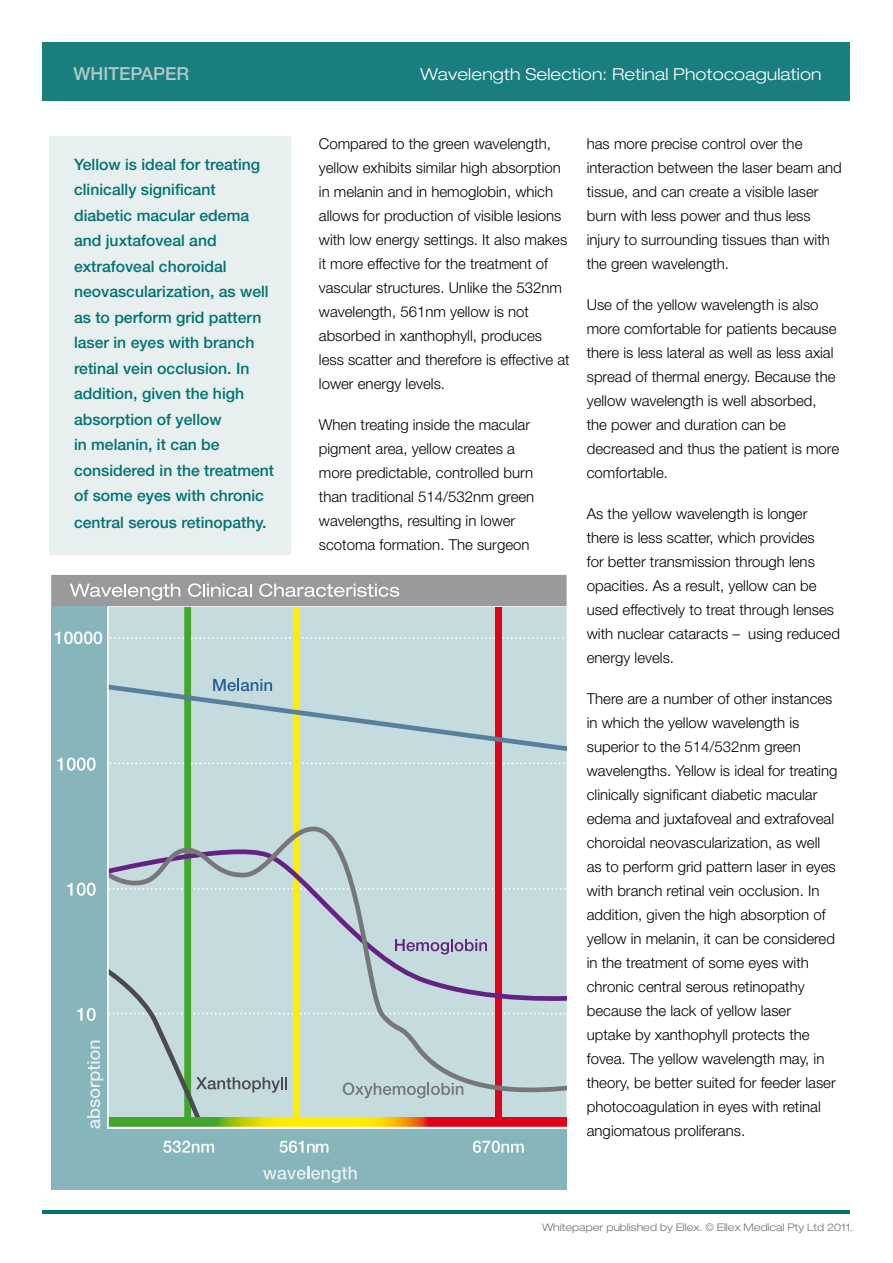
<style>
.page{position:relative;width:893px;height:1263px;background:#fff}
.page>*{position:absolute;margin:0;border:0;box-sizing:border-box;transform-origin:0 0}
.t1{font:500 18px "Helvetica Neue";color:#afc9c8}
.t2{font:500 17.55px "Helvetica Neue";color:#fff}
.t3{font:300 expanded 16.5px "Helvetica Neue";letter-spacing:.01em;color:#fff}
.t4{font:500 15.75px/25.5px "Helvetica Neue";color:#007372}
.t5{font:300 15px/24px "Helvetica Neue";color:#000}
.t6{font:300 expanded 10.5px "Helvetica Neue";color:#74747b}
</style>
<div class="page">
<hr style="left:43px;top:1211px;width:807px;height:3px;background:#007372">
<div style="left:43px;top:43px;width:807px;height:58px;background:#1a7e7e"></div>
<div style="left:50px;top:136px;width:241px;height:419px;background:#e8efef"></div>
<div style="left:56px;top:606px;width:511px;height:522px;background:#c6dbdd"></div>
<div style="left:51px;top:1128px;width:516px;height:62px;background:#86b5bb"></div>
<svg style="left:163px;top:1140px;width:51px;height:13px"></svg>
<svg style="left:279px;top:1140px;width:49px;height:13px"></svg>
<svg style="left:473px;top:1140px;width:51px;height:13px"></svg>
<svg style="left:263px;top:1166px;width:94px;height:17px"></svg>
<div style="left:51px;top:575px;width:516px;height:31px;background:#9a9a9d"></div>
<svg style="left:70px;top:584px;width:110px;height:16px"></svg>
<svg style="left:188px;top:583px;width:63px;height:14px"></svg>
<svg style="left:259px;top:583px;width:140px;height:14px"></svg>
<svg style="left:111px;top:762px;width:456px;height:2px"></svg>
<svg style="left:111px;top:637px;width:456px;height:2px"></svg>
<div style="left:184px;top:607px;width:7px;height:511px;background:#42a62a"></div>
<div style="left:293px;top:607px;width:6px;height:520px;background:#ffed00"></div>
<div style="left:495px;top:607px;width:7px;height:520px;background:#e2001a"></div>
<svg style="left:109px;top:827px;width:458px;height:139px"></svg>
<svg style="left:109px;top:679px;width:458px;height:75px"></svg>
<div style="left:51px;top:607px;width:57px;height:557px;background:#86b5bb"></div>
<svg style="left:57px;top:757px;width:39px;height:14px"></svg>
<svg style="left:67px;top:883px;width:500px;height:13px"></svg>
<svg style="left:77px;top:966px;width:490px;height:163px"></svg>
<hr style="left:107px;top:607px;width:2px;height:522px;background:#fff">
<p class="t1" style="left:73px;top:63px;width:117px">WHITEPAPER</p>
<p class="t3" style="left:420px;top:64px;width:403px">Wavelength Selection: Retinal Photocoagulation</p>
<p class="t4" style="left:74px;top:151px;width:202px">Yellow is ideal for treating clinically significant diabetic macular edema and juxtafoveal and extrafoveal choroidal neovascularization, as well as to perform grid pattern laser in eyes with branch retinal vein occlusion. In addition, given the high absorption of yellow<br>in melanin, it can be considered in the treatment of some eyes with chronic</p>
<p class="t4" style="left:74px;top:510px;width:194px">central serous retinopathy.</p>
<p class="t2" style="left:54px;top:627px;width:50px">10000</p>
<p class="t5" style="left:319px;top:132px;width:252px">Compared to the green wavelength, yellow exhibits similar high absorption in melanin and in hemoglobin, which allows for production of visible lesions with low energy settings. It also makes it more effective for the treatment of vascular structures. Unlike the 532nm wavelength, 561nm yellow is not absorbed in xanthophyll, produces less scatter and therefore is effective at lower energy levels.</p>
<p class="t5" style="left:319px;top:413px;width:217px">When treating inside the macular pigment area, yellow creates a more predictable, controlled burn than traditional 514/532nm green wavelengths, resulting in lower scotoma formation. The surgeon</p>
<p class="t5" style="left:587px;top:132px;width:257px">has more precise control over the interaction between the laser beam and tissue, and can create a visible laser burn with less power and thus less injury to surrounding tissues than with the green wavelength.</p>
<p class="t5" style="left:587px;top:293px;width:254px">Use of the yellow wavelength is also more comfortable for patients because there is less lateral as well as less axial spread of thermal energy. Because the yellow wavelength is well absorbed, the power and duration can be decreased and thus the patient is more comfortable.</p>
<p class="t5" style="left:587px;top:502px;width:255px">As the yellow wavelength is longer there is less scatter, which provides<br>for better transmission through lens opacities. As a result, yellow can be used effectively to treat through lenses with nuclear cataracts – using reduced energy levels.</p>
<p class="t5" style="left:587px;top:687px;width:252px">There are a number of other instances in which the yellow wavelength is superior to the 514/532nm green wavelengths. Yellow is ideal for treating clinically significant diabetic macular edema and juxtafoveal and extrafoveal choroidal neovascularization, as well as to perform grid pattern laser in eyes with branch retinal vein occlusion. In addition, given the high absorption of yellow in melanin, it can be considered in the treatment of some eyes with chronic central serous retinopathy because the lack of yellow laser uptake by xanthophyll protects the fovea. The yellow wavelength may, in theory, be better suited for feeder laser photocoagulation in eyes with retinal angiomatous proliferans.</p>
<p class="t6" style="left:542px;top:1221px;width:313px">Whitepaper published by Ellex. © Ellex Medical Pty Ltd 2011.</p>
</div>
